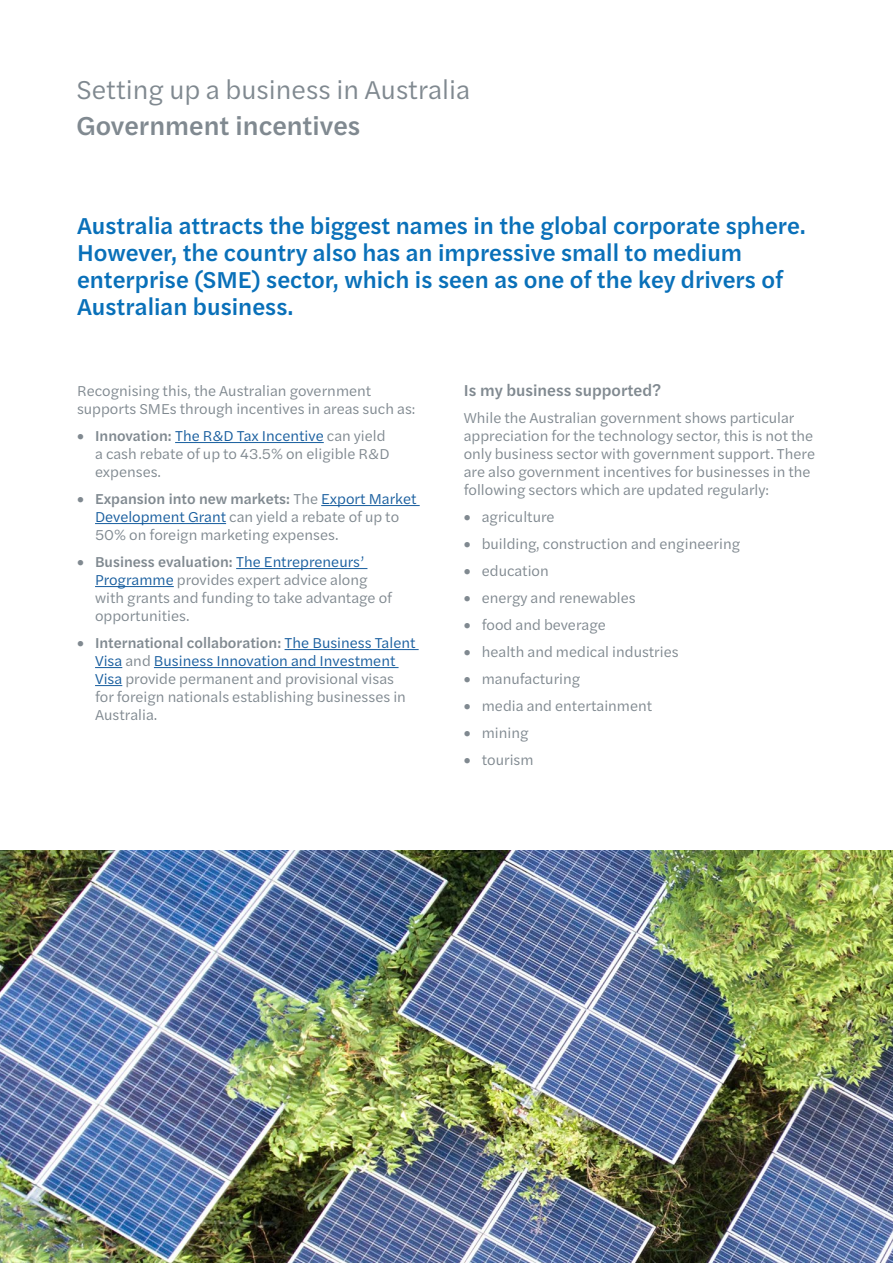
<style>
.page{position:relative;width:893px;height:1263px;background:#fff}
.page>*{position:absolute;margin:0;border:0;box-sizing:border-box;transform-origin:0 0}
.Page_title{font:27px "Halyard Text";color:#808990}
.Page_subtitle{font:500 27px "Halyard Text";color:#808990}
.Page_introduction{font:500 24px/27px "Halyard Text";color:#0970b9}
.Heading_2{font:500 16.5px "Halyard Text";color:#808990}
.Body_text{font:15px/18px "Halyard Text";color:#808990}
.s1{font-weight:500}
.s2{color:#175d9e}
</style>
<div class="page">
<hr style="left:175px;top:442px;width:149px;height:1px;background:#175d9e">
<hr style="left:321px;top:505px;width:99px;height:1px;background:#175d9e">
<hr style="left:95px;top:523px;width:131px;height:1px;background:#175d9e">
<hr style="left:236px;top:568px;width:131px;height:1px;background:#175d9e">
<hr style="left:95px;top:586px;width:79px;height:1px;background:#175d9e">
<hr style="left:285px;top:649px;width:134px;height:1px;background:#175d9e">
<svg style="left:95px;top:667px;width:27px;height:1px"></svg>
<hr style="left:154px;top:667px;width:245px;height:1px;background:#175d9e">
<svg style="left:95px;top:685px;width:27px;height:1px"></svg>
<img style="left:0;top:850px;width:893px;height:413px">
<p class="Page_title" style="left:77px;top:70px;width:395px">Setting up a business in Australia</p>
<p class="Page_subtitle" style="left:77px;top:106px;width:285px">Government incentives</p>
<p class="Page_introduction" style="left:77px;top:211px;width:730px">Australia attracts the biggest names in the global corporate sphere.<br>However, the country also has an impressive small to medium enterprise (SME) sector, which is seen as one of the key drivers of Australian business.</p>
<p class="Body_text" style="left:77px;top:381px;width:340px">Recognising this, the Australian government supports SMEs through incentives in areas such as:</p>
<p class="Body_text" style="left:95px;top:426px;width:296px;text-indent:-18px">• <span class="s1">Innovation:</span> <span class="s2">The R&amp;D Tax Incentive</span> can yield a cash rebate of up to 43.5% on eligible R&amp;D expenses.</p>
<p class="Body_text" style="left:95px;top:489px;width:323px;text-indent:-18px">• <span class="s1">Expansion into new markets:</span> The <span class="s2">Export Market<br>Development Grant</span> can yield a rebate of up to<br>50% on foreign marketing expenses.</p>
<p class="Body_text" style="left:95px;top:552px;width:299px;text-indent:-18px">• <span class="s1">Business evaluation:</span> <span class="s2">The Entrepreneurs’ Programme</span> provides expert advice along with grants and funding to take advantage of opportunities.</p>
<p class="Body_text" style="left:95px;top:633px;width:322px;text-indent:-18px">• <span class="s1">International collaboration:</span> <span class="s2">The Business Talent Visa</span> and <span class="s2">Business Innovation and Investment Visa</span> provide permanent and provisional visas for foreign nationals establishing businesses in Australia.</p>
<p class="Heading_2" style="left:464px;top:378px;width:199px">Is my business supported?</p>
<p class="Body_text" style="left:464px;top:408px;width:353px">While the Australian government shows particular appreciation for the technology sector, this is not the only business sector with government support. There are also government incentives for businesses in the following sectors which are updated regularly:</p>
<p class="Body_text" style="left:464px;top:507px;width:92px">• agriculture</p>
<p class="Body_text" style="left:464px;top:534px;width:278px">• building, construction and engineering</p>
<p class="Body_text" style="left:464px;top:561px;width:87px">• education</p>
<p class="Body_text" style="left:464px;top:588px;width:173px">• energy and renewables</p>
<p class="Body_text" style="left:464px;top:615px;width:144px">• food and beverage</p>
<p class="Body_text" style="left:464px;top:642px;width:216px">• health and medical industries</p>
<p class="Body_text" style="left:464px;top:669px;width:118px">• manufacturing</p>
<p class="Body_text" style="left:464px;top:696px;width:190px">• media and entertainment</p>
<p class="Body_text" style="left:464px;top:723px;width:66px">• mining</p>
<p class="Body_text" style="left:464px;top:750px;width:71px">• tourism</p>
</div>
